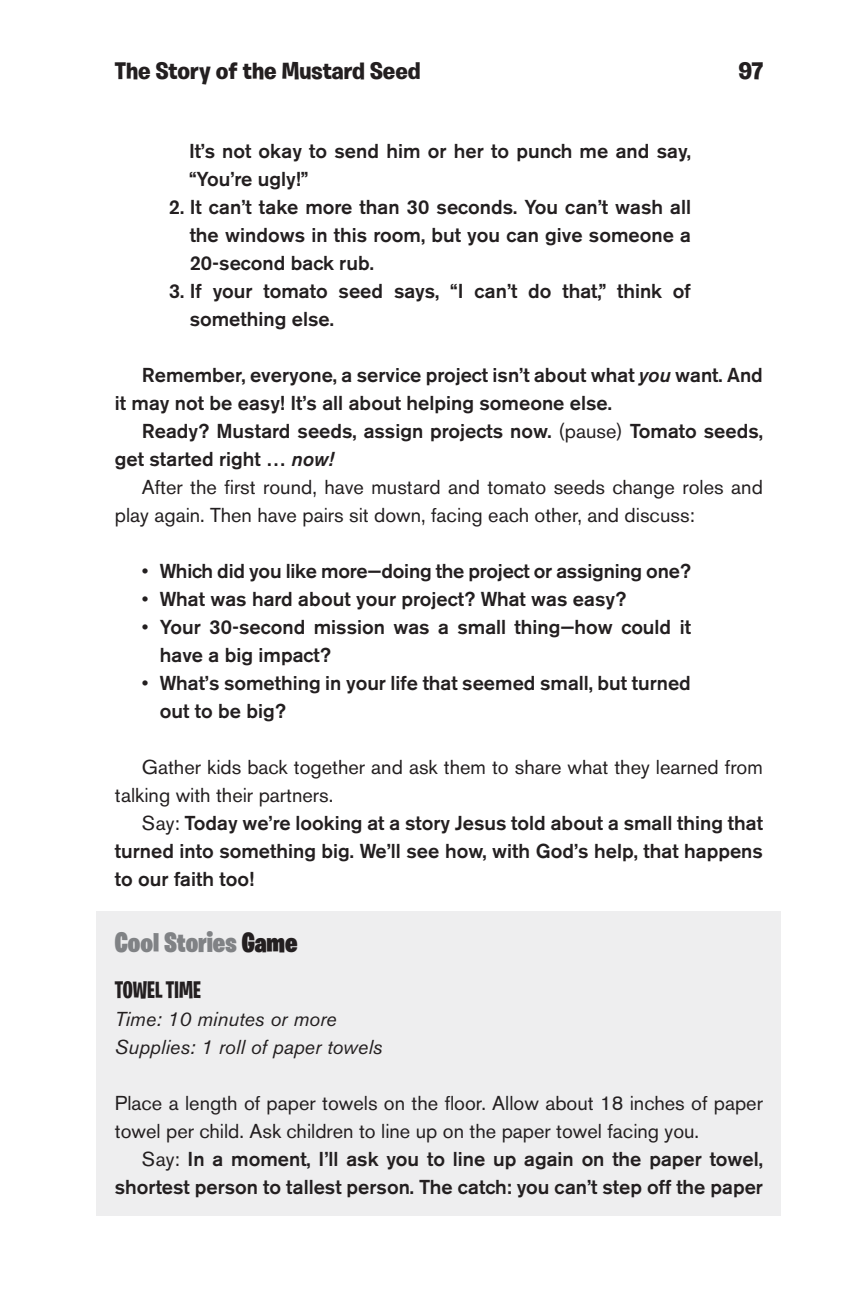
<style>
.page{position:relative;width:862px;height:1294px;background:#fff}
.page>*{position:absolute;margin:0;border:0;box-sizing:border-box;transform-origin:0 0}
.t1{font:900 28px "Burbank Big Condensed";color:#808285}
.t2{font:700 24px "Burbank Big";color:#231f20}
.t3{font:700 24px "Burbank Big Condensed";color:#231f20}
.t4{font:500 20px/28px "Akzidenz Grotesk BE";color:#231f20}
.t5{font:20px/28px "Akzidenz Grotesk BE";color:#231f20}
.t6{font:italic 20px/28px "Akzidenz Grotesk BE";color:#231f20}
.s1{font-style:italic}
.s2{font-weight:400}
.s3{color:#231f20}
</style>
<div class="page">
<div style="left:97px;top:912px;width:684px;height:73px;background:#eeeeef"></div>
<div style="left:97px;top:971px;width:684px;height:42px;background:#eeeeef"></div>
<div style="left:97px;top:992px;width:684px;height:56px;background:#eeeeef"></div>
<div style="left:97px;top:1020px;width:684px;height:74px;background:#eeeeef"></div>
<div style="left:97px;top:1077px;width:684px;height:84px;background:#eeeeef"></div>
<div style="left:97px;top:1132px;width:684px;height:84px;background:#eeeeef"></div>
<p class="t2" style="left:115px;top:56px;width:307px">The Story of the Mustard Seed</p>
<p class="t2" style="left:739px;top:56px;width:26px">97</p>
<p class="t4" style="left:189px;top:137px;width:503px">It’s not okay to send him or her to punch me and say, “You’re ugly!”</p>
<p class="t4" style="left:190px;top:193px;width:503px;text-align:justify;text-indent:-21px">2. It can’t take more than 30 seconds. You can’t wash all the windows in this room, but you can give someone a 20-second back rub.</p>
<p class="t4" style="left:190px;top:277px;width:503px;text-indent:-21px">3. If your tomato seed says, “I can’t do that,” think of something else.</p>
<p class="t4" style="left:115px;top:361px;width:649px;text-indent:27px">Remember, everyone, a service project isn’t about what <span class="s1">you</span> want. And it may not be easy! It’s all about helping someone else.</p>
<p class="t4" style="left:115px;top:417px;width:649px;text-indent:27px">Ready? Mustard seeds, assign projects now. <span class="s2">(pause)</span> Tomato seeds, get started right … <span class="s1">now!</span></p>
<p class="t5" style="left:115px;top:473px;width:649px;text-indent:27px">After the first round, have mustard and tomato seeds change roles and play again. Then have pairs sit down, facing each other, and discuss:</p>
<p class="t4" style="left:142px;top:557px;width:551px"><span class="s2">•</span> Which did you like more—doing the project or assigning one?</p>
<p class="t4" style="left:142px;top:585px;width:486px"><span class="s2">•</span> What was hard about your project? What was easy?</p>
<p class="t4" style="left:160px;top:613px;width:533px;text-indent:-18px"><span class="s2">•</span> Your 30-second mission was a small thing—how could it have a big impact?</p>
<p class="t4" style="left:160px;top:669px;width:532px;text-indent:-18px"><span class="s2">•</span> What’s something in your life that seemed small, but turned out to be big?</p>
<p class="t5" style="left:115px;top:753px;width:649px;text-indent:27px">Gather kids back together and ask them to share what they learned from talking with their partners.</p>
<p class="t4" style="left:115px;top:809px;width:650px;text-align:justify;text-indent:27px"><span class="s2">Say:</span> Today we’re looking at a story Jesus told about a small thing that turned into something big. We’ll see how, with God’s help, that happens to our faith too!</p>
<h1 class="t1" style="left:115px;top:925px;width:184px">Cool Stories <span class="s3">Game</span></h1>
<p class="t3" style="left:115px;top:975px;width:88px">TOWEL TIME</p>
<p class="t6" style="left:115px;top:1005px;width:269px">Time: 10 minutes or more<br>Supplies: 1 roll of paper towels</p>
<p class="t5" style="left:115px;top:1089px;width:650px">Place a length of paper towels on the floor. Allow about 18 inches of paper towel per child. Ask children to line up on the paper towel facing you.</p>
<p class="t4" style="left:115px;top:1145px;width:650px;text-align:right"><span class="s2">Say:</span> In a moment, I’ll ask you to line up again on the paper towel, shortest person to tallest person. The catch: you can’t step off the paper</p>
</div>
